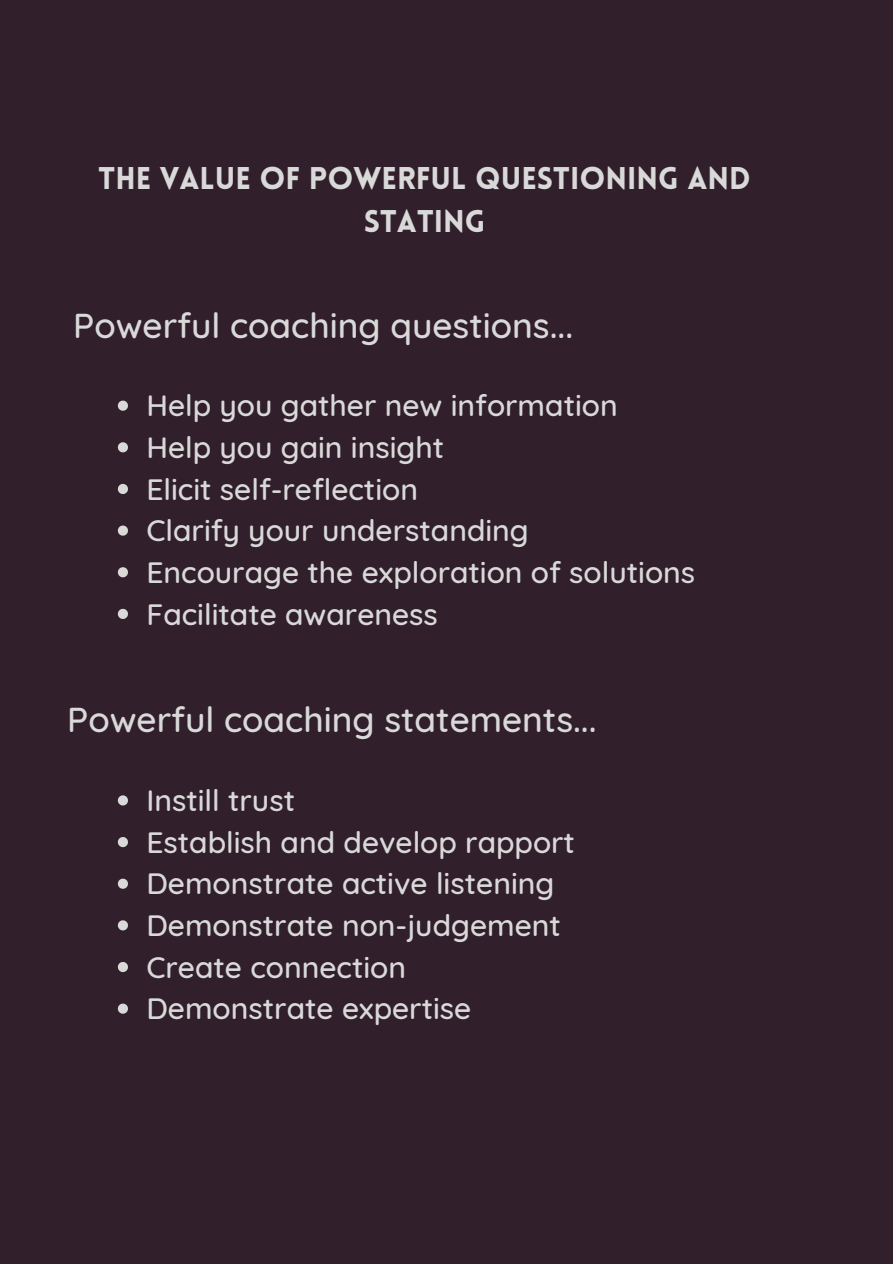
<style>
.page{position:relative;width:893px;height:1264px;background:#fff}
.page>*{position:absolute;margin:0;border:0;box-sizing:border-box;transform-origin:0 0}
.t1{font:500 35.25px "Quicksand";color:#d9d9d9}
.t2{font:900 30.75px/42.8px "Lovelo";color:#d9d9d9;text-align:center}
.t3{font:500 30px "Quicksand";color:#d9d9d9}
</style>
<div class="page">
<div style="left:0;top:0;width:892px;height:1263px;background:#311f2b"></div>
<svg style="left:118px;top:400px;width:10px;height:11px"></svg>
<svg style="left:118px;top:442px;width:10px;height:10px"></svg>
<svg style="left:118px;top:484px;width:10px;height:10px"></svg>
<svg style="left:118px;top:525px;width:10px;height:10px"></svg>
<svg style="left:118px;top:567px;width:10px;height:10px"></svg>
<svg style="left:118px;top:609px;width:10px;height:10px"></svg>
<svg style="left:118px;top:795px;width:10px;height:10px"></svg>
<svg style="left:118px;top:837px;width:10px;height:10px"></svg>
<svg style="left:118px;top:878px;width:10px;height:10px"></svg>
<svg style="left:118px;top:920px;width:10px;height:10px"></svg>
<svg style="left:118px;top:962px;width:10px;height:10px"></svg>
<svg style="left:118px;top:1003px;width:10px;height:10px"></svg>
<p class="t2" style="left:98px;top:160px;width:653px">THE VALUE OF POWERFUL QUESTIONING AND<br>STATING</p>
<p class="t1" style="left:73px;top:302px;width:501px">Powerful coaching questions...</p>
<p class="t3" style="left:146px;top:386px;width:473px">Help you gather new information</p>
<p class="t3" style="left:146px;top:428px;width:299px">Help you gain insight</p>
<p class="t3" style="left:146px;top:469px;width:273px">Elicit self-reflection</p>
<p class="t3" style="left:146px;top:511px;width:384px">Clarify your understanding</p>
<p class="t3" style="left:146px;top:553px;width:550px">Encourage the exploration of solutions</p>
<p class="t3" style="left:146px;top:594px;width:293px">Facilitate awareness</p>
<p class="t1" style="left:67px;top:697px;width:530px">Powerful coaching statements...</p>
<p class="t3" style="left:146px;top:781px;width:150px">Instill trust</p>
<p class="t3" style="left:146px;top:822px;width:430px">Establish and develop rapport</p>
<p class="t3" style="left:146px;top:864px;width:409px">Demonstrate active listening</p>
<p class="t3" style="left:146px;top:906px;width:416px">Demonstrate non-judgement</p>
<p class="t3" style="left:146px;top:947px;width:261px">Create connection</p>
<p class="t3" style="left:146px;top:989px;width:326px">Demonstrate expertise</p>
</div>
